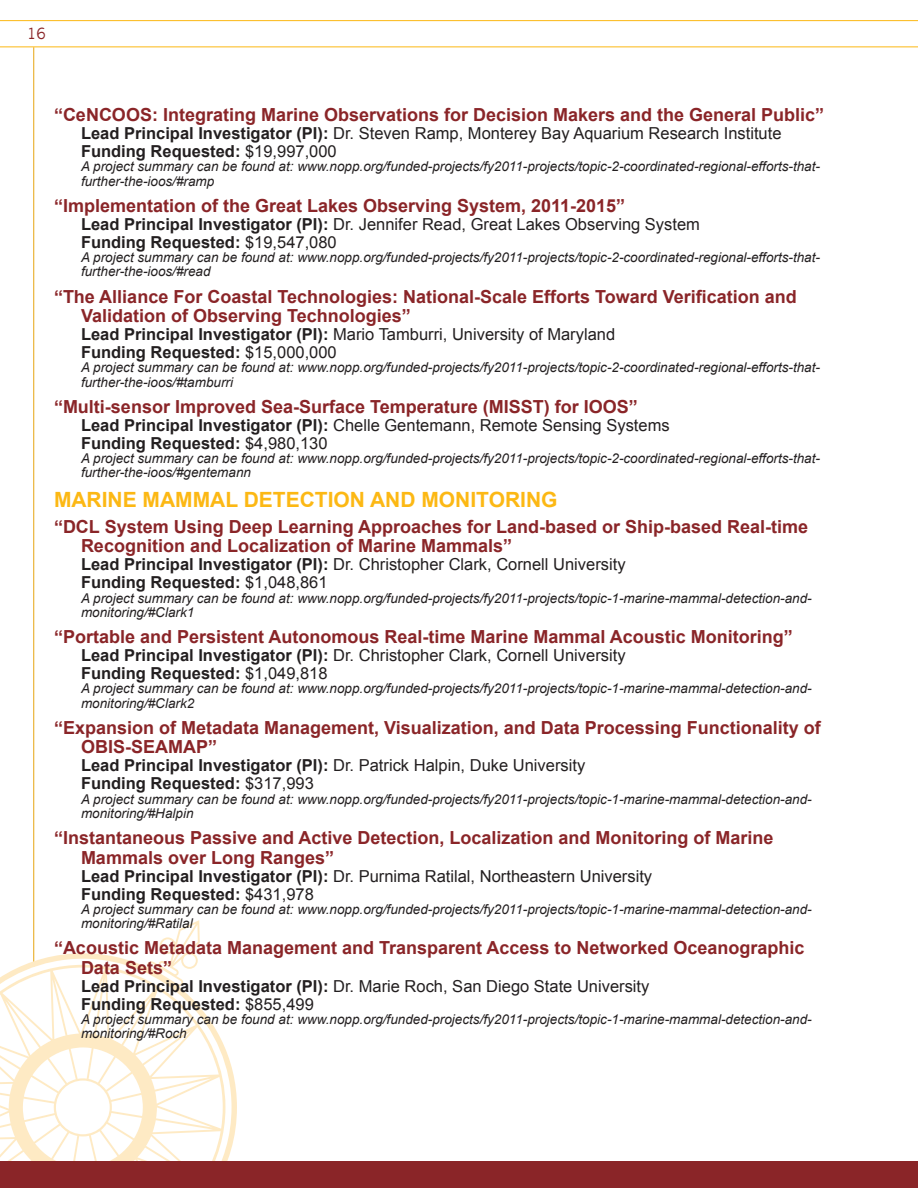
<style>
.page{position:relative;width:918px;height:1188px;background:#fff}
.page>*{position:absolute;margin:0;border:0;box-sizing:border-box;transform-origin:0 0}
.Head_1{font:700 21px "Arial";color:#fcb814}
.Appendix_3_Head_2{font:700 18px/19.5px "Arial";color:#8a2528}
.Appendix_3_Body{font:16.5px "Arial";color:#231f20}
.Appendix_3_Body-2{font:700 16.5px "Arial";color:#231f20}
.t1{font:15px "News Gothic";color:#8a2528}
.Appendix_3_Summary_L{font:italic 13.5px/14.2px "Arial";color:#231f20}
.s1{font-weight:700}
.s2{font-weight:400}
</style>
<div class="page">
<hr style="left:33px;top:47px;width:1px;height:920px;background:#e7a512">
<svg style="left:0;top:920px;width:237px;height:241px"></svg>
<div style="left:0;top:1161px;width:918px;height:27px;background:#8a2528"></div>
<svg style="left:0;top:20px;width:918px;height:27px"></svg>
<p class="t1" style="left:27px;top:25px;width:20px">16</p>
<p class="Appendix_3_Head_2" style="left:54px;top:105px;width:772px">“CeNCOOS: Integrating Marine Observations for Decision Makers and the General Public”</p>
<p class="Appendix_3_Body" style="left:81px;top:124px;width:702px"><span class="s1">Lead Principal Investigator (PI):</span> Dr. Steven Ramp, Monterey Bay Aquarium Research Institute</p>
<p class="Appendix_3_Body-2" style="left:81px;top:142px;width:257px">Funding Requested: <span class="s2">$19,997,000</span></p>
<p class="Appendix_3_Summary_L" style="left:81px;top:159px;width:741px">A project summary can be found at: www.nopp.org/funded-projects/fy2011-projects/topic-2-coordinated-regional-efforts-that&shy;further-the-ioos/#ramp</p>
<p class="Appendix_3_Head_2" style="left:54px;top:196px;width:573px">“Implementation of the Great Lakes Observing System, 2011-2015”</p>
<p class="Appendix_3_Body" style="left:81px;top:215px;width:620px"><span class="s1">Lead Principal Investigator (PI):</span> Dr. Jennifer Read, Great Lakes Observing System</p>
<p class="Appendix_3_Body-2" style="left:81px;top:233px;width:257px">Funding Requested: <span class="s2">$19,547,080</span></p>
<p class="Appendix_3_Summary_L" style="left:81px;top:250px;width:741px">A project summary can be found at: www.nopp.org/funded-projects/fy2011-projects/topic-2-coordinated-regional-efforts-that&shy;further-the-ioos/#read</p>
<p class="Appendix_3_Head_2" style="left:81px;top:287px;width:717px;text-indent:-27px">“The Alliance For Coastal Technologies: National-Scale Efforts Toward Verification and<br>Validation of Observing Technologies”</p>
<p class="Appendix_3_Body" style="left:81px;top:325px;width:536px"><span class="s1">Lead Principal Investigator (PI):</span> Mario Tamburri, University of Maryland</p>
<p class="Appendix_3_Body-2" style="left:81px;top:343px;width:257px">Funding Requested: <span class="s2">$15,000,000</span></p>
<p class="Appendix_3_Summary_L" style="left:81px;top:360px;width:741px">A project summary can be found at: www.nopp.org/funded-projects/fy2011-projects/topic-2-coordinated-regional-efforts-that&shy;further-the-ioos/#tamburri</p>
<p class="Appendix_3_Head_2" style="left:54px;top:397px;width:585px">“Multi-sensor Improved Sea-Surface Temperature (MISST) for IOOS”</p>
<p class="Appendix_3_Body" style="left:81px;top:416px;width:590px"><span class="s1">Lead Principal Investigator (PI):</span> Chelle Gentemann, Remote Sensing Systems</p>
<p class="Appendix_3_Body-2" style="left:81px;top:434px;width:248px">Funding Requested: <span class="s2">$4,980,130</span></p>
<p class="Appendix_3_Summary_L" style="left:81px;top:451px;width:741px">A project summary can be found at: www.nopp.org/funded-projects/fy2011-projects/topic-2-coordinated-regional-efforts-that&shy;further-the-ioos/#gentemann</p>
<p class="Head_1" style="left:54px;top:487px;width:505px">MARINE MAMMAL DETECTION AND MONITORING</p>
<p class="Appendix_3_Head_2" style="left:81px;top:517px;width:729px;text-indent:-27px">“DCL System Using Deep Learning Approaches for Land-based or Ship-based Real-time<br>Recognition and Localization of Marine Mammals”</p>
<p class="Appendix_3_Body" style="left:81px;top:555px;width:546px"><span class="s1">Lead Principal Investigator (PI):</span> Dr. Christopher Clark, Cornell University</p>
<p class="Appendix_3_Body-2" style="left:81px;top:573px;width:248px">Funding Requested: <span class="s2">$1,048,861</span></p>
<p class="Appendix_3_Summary_L" style="left:81px;top:591px;width:732px">A project summary can be found at: www.nopp.org/funded-projects/fy2011-projects/topic-1-marine-mammal-detection-and&shy;monitoring/#Clark1</p>
<p class="Appendix_3_Head_2" style="left:54px;top:627px;width:740px">“Portable and Persistent Autonomous Real-time Marine Mammal Acoustic Monitoring”</p>
<p class="Appendix_3_Body" style="left:81px;top:646px;width:546px"><span class="s1">Lead Principal Investigator (PI):</span> Dr. Christopher Clark, Cornell University</p>
<p class="Appendix_3_Body-2" style="left:81px;top:664px;width:248px">Funding Requested: <span class="s2">$1,049,818</span></p>
<p class="Appendix_3_Summary_L" style="left:81px;top:681px;width:732px">A project summary can be found at: www.nopp.org/funded-projects/fy2011-projects/topic-1-marine-mammal-detection-and&shy;monitoring/#Clark2</p>
<p class="Appendix_3_Head_2" style="left:81px;top:718px;width:741px;text-indent:-27px">“Expansion of Metadata Management, Visualization, and Data Processing Functionality of<br>OBIS-SEAMAP”</p>
<p class="Appendix_3_Body" style="left:81px;top:756px;width:506px"><span class="s1">Lead Principal Investigator (PI):</span> Dr. Patrick Halpin, Duke University</p>
<p class="Appendix_3_Body-2" style="left:81px;top:774px;width:234px">Funding Requested: <span class="s2">$317,993</span></p>
<p class="Appendix_3_Summary_L" style="left:81px;top:792px;width:732px">A project summary can be found at: www.nopp.org/funded-projects/fy2011-projects/topic-1-marine-mammal-detection-and&shy;monitoring/#Halpin</p>
<p class="Appendix_3_Head_2" style="left:81px;top:828px;width:694px;text-indent:-27px">“Instantaneous Passive and Active Detection, Localization and Monitoring of Marine<br>Mammals over Long Ranges”</p>
<p class="Appendix_3_Body" style="left:81px;top:867px;width:573px"><span class="s1">Lead Principal Investigator (PI):</span> Dr. Purnima Ratilal, Northeastern University</p>
<p class="Appendix_3_Body-2" style="left:81px;top:885px;width:234px">Funding Requested: <span class="s2">$431,978</span></p>
<p class="Appendix_3_Summary_L" style="left:81px;top:902px;width:732px">A project summary can be found at: www.nopp.org/funded-projects/fy2011-projects/topic-1-marine-mammal-detection-and&shy;monitoring/#Ratilal</p>
<p class="Appendix_3_Head_2" style="left:81px;top:938px;width:725px;text-indent:-27px">“Acoustic Metadata Management and Transparent Access to Networked Oceanographic<br>Data Sets”</p>
<p class="Appendix_3_Body" style="left:81px;top:977px;width:570px"><span class="s1">Lead Principal Investigator (PI):</span> Dr. Marie Roch, San Diego State University</p>
<p class="Appendix_3_Body-2" style="left:81px;top:995px;width:234px">Funding Requested: <span class="s2">$855,499</span></p>
<p class="Appendix_3_Summary_L" style="left:81px;top:1012px;width:732px">A project summary can be found at: www.nopp.org/funded-projects/fy2011-projects/topic-1-marine-mammal-detection-and&shy;monitoring/#Roch</p>
</div>
